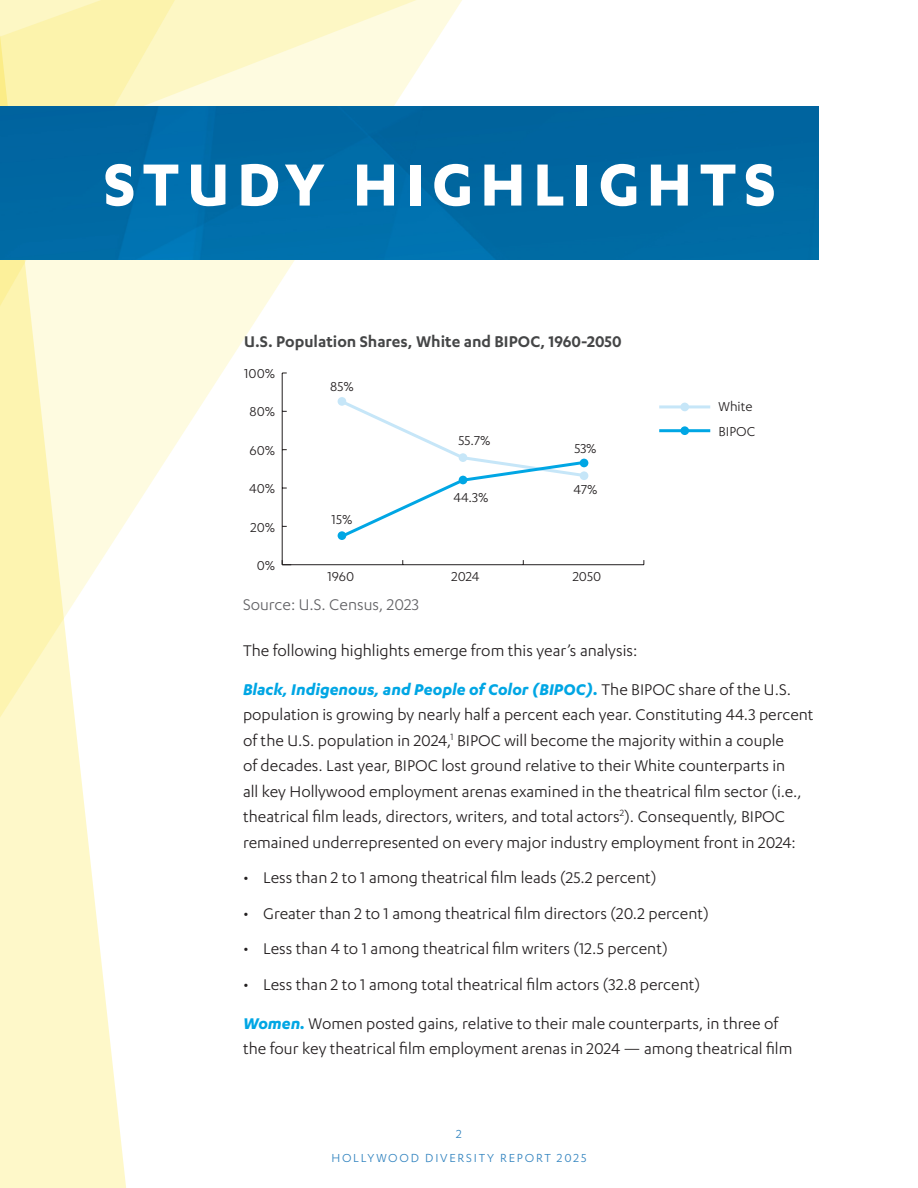
<style>
.page{position:relative;width:918px;height:1188px;background:#fff}
.page>*{position:absolute;margin:0;border:0;box-sizing:border-box;transform-origin:0 0}
.t1{font:700 69px "Karbon";letter-spacing:.11em;color:#fff}
.body{font:18px/25.5px "Karbon";color:#231f20}
.chart_title{font:600 18px "Karbon";color:#454647}
.credit{font:18px "Karbon";color:#636366}
.body-2{font:15px "Karbon";color:#231f20}
.t2{font:13.5px/24px "Karbon";letter-spacing:.13em;color:#3183bf;text-align:center}
.s1{font-weight:700;font-style:italic;color:#00a6e4}
</style>
<div class="page">
<svg style="left:159px;top:0;width:413px;height:566px"></svg>
<svg style="left:0;top:0;width:159px;height:1188px"></svg>
<img style="left:0;top:107px;width:819px;height:153px">
<hr style="left:282px;top:564px;width:362px;height:1px;background:#231f20">
<hr style="left:282px;top:373px;width:1px;height:192px;background:#231f20">
<svg style="left:282px;top:560px;width:9px;height:4px"></svg>
<div style="left:338px;top:397px;width:8px;height:9px;background:#d3ecf9;border-radius:50%"></div>
<hr style="left:659px;top:405px;width:51px;height:3px;background:#c6e6f8">
<hr style="left:659px;top:429px;width:51px;height:3px;background:#00a6e4">
<div style="left:680px;top:403px;width:9px;height:8px;background:#c6e6f8;border-radius:50%"></div>
<div style="left:680px;top:426px;width:9px;height:9px;background:#00a6e4;border-radius:50%"></div>
<svg style="left:338px;top:398px;width:250px;height:142px"></svg>
<h1 class="t1" style="left:104px;top:145px;width:673px">STUDY HIGHLIGHTS</h1>
<p class="chart_title" style="left:244px;top:331px;width:379px">U.S. Population Shares, White and BIPOC, 1960-2050</p>
<p class="body-2" style="left:244px;top:365px;width:33px">100%</p>
<p class="body-2" style="left:250px;top:403px;width:27px">80%</p>
<p class="body-2" style="left:250px;top:442px;width:27px">60%</p>
<p class="body-2" style="left:249px;top:480px;width:27px">40%</p>
<p class="body-2" style="left:250px;top:519px;width:26px">20%</p>
<p class="body-2" style="left:257px;top:557px;width:20px">0%</p>
<p class="body-2" style="left:330px;top:379px;width:25px">85%</p>
<p class="body-2" style="left:331px;top:512px;width:22px">15%</p>
<p class="body-2" style="left:459px;top:433px;width:33px">55.7%</p>
<p class="body-2" style="left:453px;top:489px;width:37px">44.3%</p>
<p class="body-2" style="left:574px;top:440px;width:24px">53%</p>
<p class="body-2" style="left:574px;top:481px;width:26px">47%</p>
<p class="body-2" style="left:328px;top:569px;width:28px">1960</p>
<p class="body-2" style="left:451px;top:569px;width:29px">2024</p>
<p class="body-2" style="left:573px;top:569px;width:30px">2050</p>
<p class="credit" style="left:243px;top:594px;width:178px">Source: U.S. Census, 2023</p>
<p class="body-2" style="left:719px;top:398px;width:35px">White</p>
<p class="body-2" style="left:719px;top:423px;width:38px">BIPOC</p>
<p class="body" style="left:243px;top:637px;width:396px">The following highlights emerge from this year’s analysis:</p>
<p class="body" style="left:243px;top:676px;width:572px"><span class="s1">Black, Indigenous, and People of Color (BIPOC).</span> The BIPOC share of the U.S. population is growing by nearly half a percent each year. Constituting 44.3 percent of the U.S. population in 2024,<sup>1</sup> BIPOC will become the majority within a couple<br>of decades. Last year, BIPOC lost ground relative to their White counterparts in<br>all key Hollywood employment arenas examined in the theatrical film sector (i.e., theatrical film leads, directors, writers, and total actors<sup>2</sup>). Consequently, BIPOC remained underrepresented on every major industry employment front in 2024:</p>
<p class="body" style="left:243px;top:865px;width:415px">• Less than 2 to 1 among theatrical film leads (25.2 percent)</p>
<p class="body" style="left:243px;top:900px;width:467px">• Greater than 2 to 1 among theatrical film directors (20.2 percent)</p>
<p class="body" style="left:243px;top:936px;width:426px">• Less than 4 to 1 among theatrical film writers (12.5 percent)</p>
<p class="body" style="left:243px;top:971px;width:459px">• Less than 2 to 1 among total theatrical film actors (32.8 percent)</p>
<p class="body" style="left:243px;top:1010px;width:551px"><span class="s1">Women.</span> Women posted gains, relative to their male counterparts, in three of the four key theatrical film employment arenas in 2024 — among theatrical film</p>
<p class="t2" style="left:331px;top:1121px;width:257px">2<br>HOLLYWOOD DIVERSITY REPORT 2025</p>
</div>
